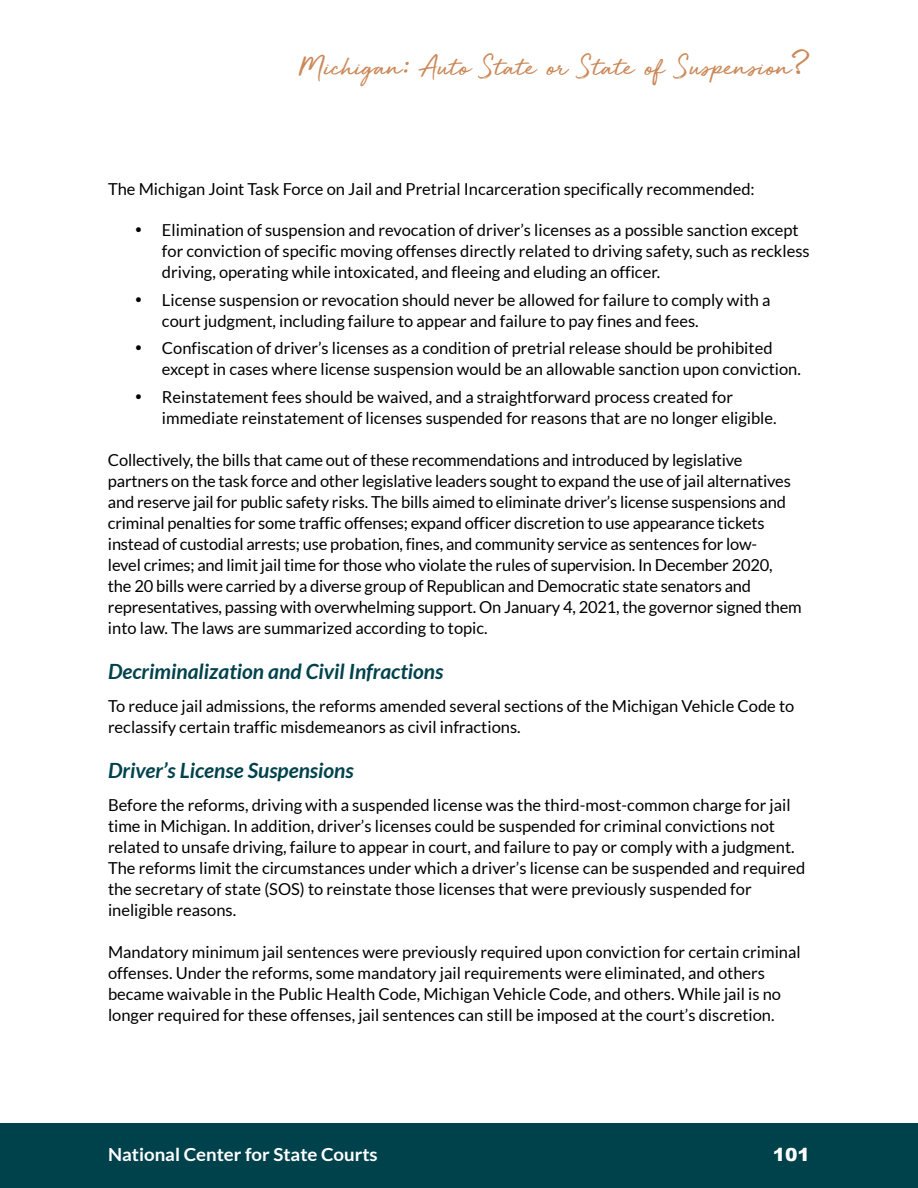
<style>
.page{position:relative;width:918px;height:1188px;background:#fff}
.page>*{position:absolute;margin:0;border:0;box-sizing:border-box;transform-origin:0 0}
.t1{font:30px "Golden Plains";color:#cb8858}
.t2{font:italic 700 21px "Lato";color:#00424c}
.t3{font:700 18px "Lato";color:#fff;scale:1.04 1}
.t4{font:900 18px "Arial";color:#fff;scale:1.04 1}
.t5{font:16.5px/21px "Lato";color:#000}
.s1{font-family:"Lin Libertine I"}
.s2{font-family:"Noteworthy";font-weight:300}
</style>
<div class="page">
<div style="left:0;top:1123px;width:918px;height:65px;background:#00424c"></div>
<h1 class="t1" style="left:299px;top:51px;width:512px">Michigan<span class="s1">:</span> Auto State or State of Suspension<span class="s2">?</span></h1>
<p class="t5" style="left:108px;top:178px;width:648px">The Michigan Joint Task Force on Jail and Pretrial Incarceration specifically recommended:</p>
<p class="t5" style="left:162px;top:219px;width:649px;text-indent:-27px">• Elimination of suspension and revocation of driver’s licenses as a possible sanction except for conviction of specific moving offenses directly related to driving safety, such as reckless driving, operating while intoxicated, and fleeing and eluding an officer.</p>
<p class="t5" style="left:162px;top:289px;width:610px;text-indent:-27px">• License suspension or revocation should never be allowed for failure to comply with a court judgment, including failure to appear and failure to pay fines and fees.</p>
<p class="t5" style="left:162px;top:338px;width:641px;text-indent:-27px">• Confiscation of driver’s licenses as a condition of pretrial release should be prohibited except in cases where license suspension would be an allowable sanction upon conviction.</p>
<p class="t5" style="left:162px;top:387px;width:616px;text-indent:-27px">• Reinstatement fees should be waived, and a straightforward process created for immediate reinstatement of licenses suspended for reasons that are no longer eligible.</p>
<p class="t5" style="left:108px;top:449px;width:695px">Collectively, the bills that came out of these recommendations and introduced by legislative partners on the task force and other legislative leaders sought to expand the use of jail alternatives and reserve jail for public safety risks. The bills aimed to eliminate driver’s license suspensions and criminal penalties for some traffic offenses; expand officer discretion to use appearance tickets instead of custodial arrests; use probation, fines, and community service as sentences for low-<br>level crimes; and limit jail time for those who violate the rules of supervision. In December 2020,<br>the 20 bills were carried by a diverse group of Republican and Democratic state senators and representatives, passing with overwhelming support. On January 4, 2021, the governor signed them into law. The laws are summarized according to topic.</p>
<p class="t2" style="left:108px;top:659px;width:337px">Decriminalization and Civil Infractions</p>
<p class="t5" style="left:108px;top:695px;width:688px">To reduce jail admissions, the reforms amended several sections of the Michigan Vehicle Code to reclassify certain traffic misdemeanors as civil infractions.</p>
<p class="t2" style="left:108px;top:759px;width:247px">Driver’s License Suspensions</p>
<p class="t5" style="left:108px;top:795px;width:699px">Before the reforms, driving with a suspended license was the third-most-common charge for jail time in Michigan. In addition, driver’s licenses could be suspended for criminal convictions not related to unsafe driving, failure to appear in court, and failure to pay or comply with a judgment.<br>The reforms limit the circumstances under which a driver’s license can be suspended and required the secretary of state (SOS) to reinstate those licenses that were previously suspended for ineligible reasons.</p>
<p class="t5" style="left:108px;top:941px;width:694px">Mandatory minimum jail sentences were previously required upon conviction for certain criminal offenses. Under the reforms, some mandatory jail requirements were eliminated, and others became waivable in the Public Health Code, Michigan Vehicle Code, and others. While jail is no longer required for these offenses, jail sentences can still be imposed at the court’s discretion.</p>
<p class="t3" style="left:108px;top:1144px;width:261px">National Center for State Courts</p>
<p class="t4" style="left:773px;top:1141px;width:37px">101</p>
</div>
